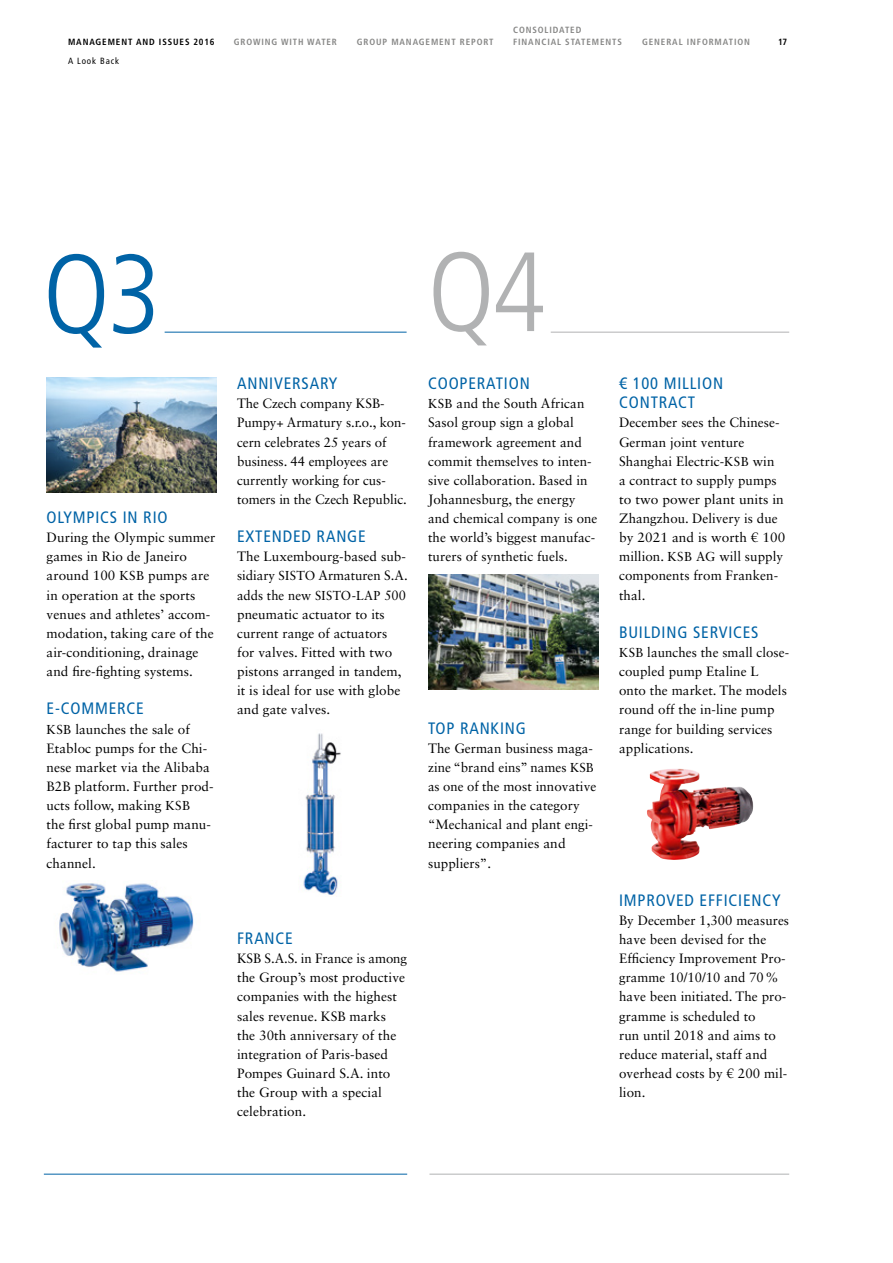
<style>
.page{position:relative;width:893px;height:1263px;background:#fff}
.page>*{position:absolute;margin:0;border:0;box-sizing:border-box;transform-origin:0 0}
.t1{font:300 condensed 112.5px "Frutiger LT Pro";color:#0063a6}
.t2{font:300 condensed 112.5px "Frutiger LT Pro";color:#b1b2b3}
.t3{font:condensed 16.5px/19.2px "Frutiger LT Pro";letter-spacing:.05em;color:#0063a6}
.t4{font:13.5px/19.2px "Sabon LT Std";letter-spacing:.005em;color:#000}
.t5{font:700 condensed 9px "Frutiger LT Pro";letter-spacing:.1em;color:#878786}
.t6{font:700 condensed 9px "Frutiger LT Pro";letter-spacing:.1em;color:#000}
.t7{font:condensed 9px "Frutiger LT Pro";letter-spacing:.1em;color:#000}
.s1{font-size:12.9px}
</style>
<div class="page">
<hr style="left:44px;top:1174px;width:363px;height:1px;background:#0063a6">
<hr style="left:429px;top:1174px;width:360px;height:1px;background:#b1b2b3">
<hr style="left:551px;top:332px;width:238px;height:1px;background:#b1b2b3">
<hr style="left:165px;top:332px;width:242px;height:1px;background:#0063a6">
<img style="left:47px;top:377px;width:170px;height:115px">
<img style="left:59px;top:883px;width:135px;height:89px">
<img style="left:303px;top:733px;width:38px;height:162px">
<img style="left:428px;top:574px;width:170px;height:115px">
<img style="left:647px;top:769px;width:106px;height:91px">
<p class="t5" style="left:513px;top:24px;width:70px">CONSOLIDATED</p>
<p class="t6" style="left:68px;top:36px;width:148px">MANAGEMENT AND ISSUES 2016</p>
<p class="t5" style="left:642px;top:36px;width:109px">GENERAL INFORMATION</p>
<p class="t6" style="left:778px;top:36px;width:11px">17</p>
<p class="t5" style="left:234px;top:36px;width:105px">GROWING WITH WATER</p>
<p class="t5" style="left:357px;top:36px;width:138px">GROUP MANAGEMENT REPORT</p>
<p class="t5" style="left:513px;top:36px;width:110px">FINANCIAL STATEMENTS</p>
<p class="t7" style="left:68px;top:55px;width:53px">A Look Back</p>
<h1 class="t1" style="left:43px;top:230px;width:120px">Q3</h1>
<h1 class="t2" style="left:428px;top:228px;width:120px">Q4</h1>
<p class="t3" style="left:47px;top:508px;width:123px">OLYMPICS IN RIO</p>
<p class="t4" style="left:47px;top:528px;width:170px">During the Olympic summer games in Rio de Janeiro around 100 <span class="s1">KSB</span> pumps are in operation at the sports venues and athletes’ accom&shy;modation, taking care of the air-conditioning, drainage and fire-fighting systems.</p>
<p class="t3" style="left:47px;top:699px;width:99px">E-COMMERCE</p>
<p class="t4" style="left:47px;top:719px;width:169px"><span class="s1">KSB</span> launches the sale of<br>Etabloc pumps for the Chi&shy;nese market via the Alibaba<br>B2B platform. Further prod&shy;ucts follow, making <span class="s1">KSB<br></span>the first global pump manu&shy;facturer to tap this sales channel.</p>
<p class="t3" style="left:237px;top:374px;width:102px">ANNIVERSARY</p>
<p class="t4" style="left:237px;top:394px;width:171px">The Czech company KSB-<br>Pumpy+ Armatury s.r.o., kon&shy;cern celebrates 25 years of business. 44 employees are currently working for cus&shy;tomers in the Czech Republic.</p>
<p class="t3" style="left:237px;top:527px;width:130px">EXTENDED RANGE</p>
<p class="t4" style="left:237px;top:547px;width:172px">The Luxembourg-based sub&shy;sidiary <span class="s1">SISTO</span> Armaturen S.A. adds the new <span class="s1">SISTO</span>-<span class="s1">LAP</span> 500 pneumatic actuator to its current range of actuators for valves. Fitted with two pistons arranged in tandem, it is ideal for use with globe and gate valves.</p>
<p class="t3" style="left:428px;top:374px;width:103px">COOPERATION</p>
<p class="t4" style="left:428px;top:394px;width:171px"><span class="s1">KSB</span> and the South African<br>Sasol group sign a global framework agreement and commit themselves to inten&shy;sive collaboration. Based in<br>Johannesburg, the energy and chemical company is one the world’s biggest manufac&shy;turers of synthetic fuels.</p>
<p class="t3" style="left:428px;top:718px;width:99px">TOP RANKING</p>
<p class="t4" style="left:428px;top:738px;width:170px">The German business maga&shy;zine “brand eins” names <span class="s1">KSB </span>as one of the most innovative companies in the category “Mechanical and plant engi&shy;neering companies and suppliers”.</p>
<p class="t3" style="left:237px;top:929px;width:57px">FRANCE</p>
<p class="t4" style="left:237px;top:949px;width:172px">KSB S.A.S. in France is among the Group’s most productive companies with the highest sales revenue. KSB marks the 30th anniversary of the integration of Paris-based<br>Pompes Guinard S.A. into the Group with a special celebration.</p>
<p class="t3" style="left:619px;top:374px;width:105px">€ 100 MILLION<br>CONTRACT</p>
<p class="t4" style="left:619px;top:413px;width:168px">December sees the Chinese-<br>German joint venture<br>Shanghai Electric-<span class="s1">KSB</span> win<br>a contract to supply pumps to two power plant units in<br>Zhangzhou. Delivery is due by 2021 and is worth € 100 million. <span class="s1">KSB AG</span> will supply components from Franken&shy;thal.</p>
<p class="t3" style="left:619px;top:623px;width:141px">BUILDING SERVICES</p>
<p class="t4" style="left:619px;top:643px;width:172px"><span class="s1">KSB</span> launches the small close&shy;coupled pump Etaline L<br>onto the market. The models round off the in-line pump range for building services applications.</p>
<p class="t3" style="left:619px;top:890px;width:163px">IMPROVED EFFICIENCY</p>
<p class="t4" style="left:619px;top:910px;width:171px">By December 1,300 measures have been devised for the<br>Efficiency Improvement Pro&shy;gramme 10/10/10 and 70% have been initiated. The pro&shy;gramme is scheduled to<br>run until 2018 and aims to reduce material, staff and overhead costs by € 200 mil&shy;lion.</p>
</div>
